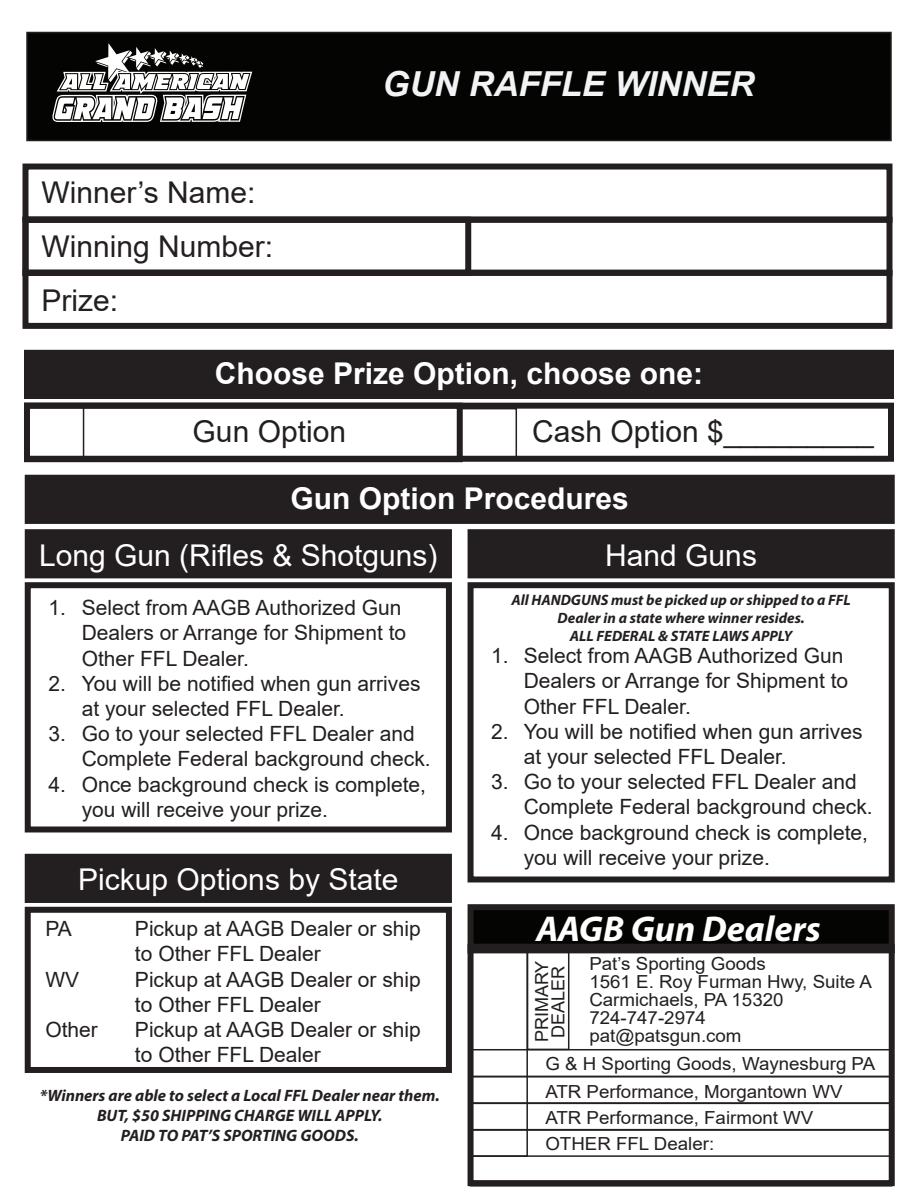
<style>
.page{position:relative;width:918px;height:1188px;background:#fff}
.page>*{position:absolute;margin:0;border:0;box-sizing:border-box;transform-origin:0 0}
.t1{font:italic 700 36px "Myriad Pro";color:#fff}
.t2{font:italic 700 34.5px "Arial";color:#f2f3f4}
.t3{font:30px "Arial";color:#231f20}
.t4{font:30px "Arial";color:#fff}
.t5{font:700 30px "Arial";color:#fff}
.t6{font:21px/25.2px "Arial";color:#231f20}
.t7{font:18px/18px "Arial";color:#231f20;scale:1.04 1}
.t8{font:18px/16.5px "Arial";color:#231f20}
.t9{font:italic 700 16.5px/19.8px "Myriad Pro";color:#231f20;text-align:center}
.t10{font:italic 700 15px/18px "Myriad Pro";color:#231f20;text-align:center}
</style>
<div class="page">
<div style="left:470px;top:1155px;width:422px;height:29px;border:2px solid #231f20"></div>
<div style="left:26px;top:32px;width:866px;height:109px;background:#040503;border:2px solid #231f20"></div>
<svg style="left:52px;top:43px;width:200px;height:79px"></svg>
<div style="left:25px;top:475px;width:870px;height:49px;background:#231f20"></div>
<div style="left:24px;top:403px;width:870px;height:59px;border:6px solid #231f20"></div>
<div style="left:459px;top:408px;width:58px;height:52px;border:2px solid #231f20"></div>
<div style="left:26px;top:404px;width:58px;height:56px;border:2px solid #231f20"></div>
<div style="left:24px;top:350px;width:870px;height:49px;background:#231f20"></div>
<div style="left:24px;top:403px;width:439px;height:59px;border:6px solid #231f20"></div>
<div style="left:22px;top:164px;width:870px;height:59px;border:6px solid #231f20"></div>
<div style="left:22px;top:217px;width:870px;height:59px;border:6px solid #231f20"></div>
<div style="left:22px;top:270px;width:870px;height:59px;border:6px solid #231f20"></div>
<div style="left:22px;top:217px;width:449px;height:59px;border:6px solid #231f20"></div>
<div style="left:468px;top:904px;width:427px;height:49px;background:#040503;border:6px solid #231f20"></div>
<div style="left:470px;top:946px;width:58px;height:211px;border:2px solid #231f20"></div>
<div style="left:470px;top:1049px;width:422px;height:28px;border:2px solid #231f20"></div>
<div style="left:470px;top:1076px;width:422px;height:28px;border:2px solid #231f20"></div>
<div style="left:468px;top:944px;width:427px;height:242px;border:6px solid #231f20"></div>
<div style="left:470px;top:1129px;width:422px;height:58px;border:2px solid #231f20"></div>
<div style="left:527px;top:950px;width:42px;height:100px;border:2px solid #231f20"></div>
<div style="left:25px;top:854px;width:427px;height:49px;background:#231f20"></div>
<div style="left:25px;top:907px;width:427px;height:166px;border:6px solid #231f20"></div>
<div style="left:25px;top:529px;width:427px;height:49px;background:#231f20"></div>
<div style="left:25px;top:582px;width:427px;height:250px;border:6px solid #231f20"></div>
<div style="left:468px;top:529px;width:427px;height:49px;background:#231f20"></div>
<div style="left:468px;top:582px;width:427px;height:300px;border:6px solid #231f20"></div>
<h3 class="t3" style="left:42px;top:171px;width:215px">Winner’s Name:</h3>
<h3 class="t3" style="left:42px;top:226px;width:233px">Winning Number:</h3>
<h3 class="t3" style="left:42px;top:279px;width:78px">Prize:</h3>
<h2 class="t2" style="left:383px;top:61px;width:373px">GUN RAFFLE WINNER</h2>
<h3 class="t5" style="left:215px;top:352px;width:490px">Choose Prize Option, choose one:</h3>
<h3 class="t3" style="left:193px;top:410px;width:155px">Gun Option</h3>
<h3 class="t3" style="left:532px;top:410px;width:343px">Cash Option $_________</h3>
<h3 class="t5" style="left:291px;top:477px;width:340px">Gun Option Procedures</h3>
<h3 class="t4" style="left:39px;top:534px;width:400px">Long Gun (Rifles &amp; Shotguns)</h3>
<p class="t6" style="left:82px;top:595px;width:350px">Select from AAGB Authorized Gun<br>Dealers or Arrange for Shipment to<br>Other FFL Dealer.<br>You will be notified when gun arrives at your selected FFL Dealer.<br>Go to your selected FFL Dealer and<br>Complete Federal background check.<br>Once background check is complete, you will receive your prize.</p>
<p class="t6" style="left:48px;top:595px;width:19px">1.</p>
<p class="t6" style="left:48px;top:671px;width:19px">2.</p>
<p class="t6" style="left:48px;top:721px;width:19px">3.</p>
<p class="t6" style="left:48px;top:771px;width:19px">4.</p>
<h3 class="t4" style="left:78px;top:859px;width:322px">Pickup Options by State</h3>
<p class="t6" style="left:135px;top:916px;width:287px">Pickup at AAGB Dealer or ship to Other FFL Dealer<br>Pickup at AAGB Dealer or ship to Other FFL Dealer<br>Pickup at AAGB Dealer or ship to Other FFL Dealer</p>
<p class="t6" style="left:45px;top:916px;width:28px">PA</p>
<p class="t6" style="left:45px;top:966px;width:35px">WV</p>
<p class="t6" style="left:45px;top:1017px;width:54px">Other</p>
<p class="t9" style="left:40px;top:1085px;width:401px">*Winners are able to select a Local FFL Dealer near them.<br>BUT, $50 SHIPPING CHARGE WILL APPLY.<br>PAID TO PAT’S SPORTING GOODS.</p>
<h3 class="t4" style="left:605px;top:534px;width:153px">Hand Guns</h3>
<p class="t10" style="left:511px;top:590px;width:341px">All HANDGUNS must be picked up or shipped to a FFL<br>Dealer in a state where winner resides.<br>ALL FEDERAL &amp; STATE LAWS APPLY</p>
<p class="t6" style="left:491px;top:643px;width:19px">1.</p>
<p class="t6" style="left:491px;top:719px;width:19px">2.</p>
<p class="t6" style="left:491px;top:769px;width:19px">3.</p>
<p class="t6" style="left:491px;top:819px;width:19px">4.</p>
<p class="t6" style="left:524px;top:643px;width:350px">Select from AAGB Authorized Gun<br>Dealers or Arrange for Shipment to<br>Other FFL Dealer.<br>You will be notified when gun arrives at your selected FFL Dealer.<br>Go to your selected FFL Dealer and<br>Complete Federal background check.<br>Once background check is complete, you will receive your prize.</p>
<h1 class="t1" style="left:536px;top:905px;width:286px">AAGB Gun Dealers</h1>
<p class="t8" style="left:533px;top:1042px;width:83px;rotate:-90deg">PRIMARY<br>DEALER</p>
<p class="t7" style="left:589px;top:954px;width:273px">Pat’s Sporting Goods<br>1561 E. Roy Furman Hwy, Suite A<br>Carmichaels, PA 15320<br>724-747-2974<br>pat@patsgun.com</p>
<p class="t7" style="left:545px;top:1055px;width:319px">G &amp; H Sporting Goods, Waynesburg PA</p>
<p class="t7" style="left:545px;top:1083px;width:287px">ATR Performance, Morgantown WV</p>
<p class="t7" style="left:545px;top:1108px;width:259px">ATR Performance, Fairmont WV</p>
<p class="t7" style="left:545px;top:1135px;width:164px">OTHER FFL Dealer:</p>
</div>
